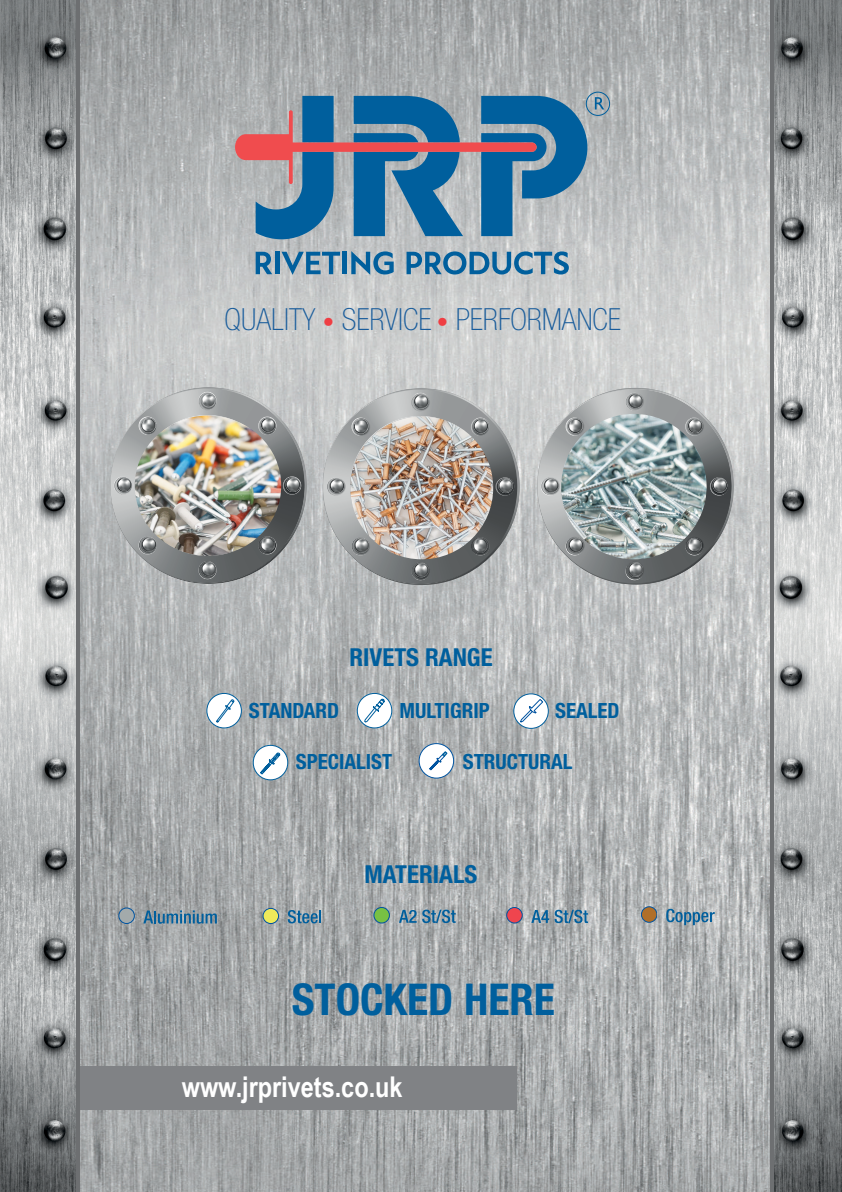
<style>
.page{position:relative;width:842px;height:1192px;background:#fff}
.page>*{position:absolute;margin:0;border:0;box-sizing:border-box;transform-origin:0 0}
.t1{font:700 condensed 43.9px "Helvetica Neue";color:#005f9d}
.t2{font:100 condensed 30.5px "Helvetica Neue";color:#195c9b}
.t3{font:700 28.6px "Arial Narrow";color:#fff}
.t4{font:700 condensed 24.8px "Helvetica Neue";color:#005f9d}
.t5{font:700 condensed 21px "Helvetica Neue";color:#005f9d}
.s1{font-size:22.9px;color:#ef3e43}
</style>
<div class="page">
<img style="left:79px;top:0;width:691px;height:1192px">
<svg style="left:235px;top:96px;width:353px;height:143px;background:#6486a4"></svg>
<svg style="left:256px;top:252px;width:16px;height:22px"></svg>
<hr style="left:275px;top:252px;width:4px;height:22px;background:#005f9d">
<svg style="left:281px;top:252px;width:59px;height:23px"></svg>
<hr style="left:343px;top:252px;width:4px;height:22px;background:#005f9d">
<svg style="left:351px;top:251px;width:43px;height:24px"></svg>
<svg style="left:406px;top:251px;width:163px;height:24px;background:#709ab5"></svg>
<svg style="left:595px;top:97px;width:9px;height:12px"></svg>
<div style="left:586px;top:92px;width:24px;height:24px;border:1px solid #005f9d;border-radius:50%"></div>
<img style="left:0;top:0;width:76px;height:1192px">
<img style="left:773px;top:0;width:69px;height:1192px">
<svg style="left:110px;top:387px;width:197px;height:197px;background:#9da0a0"></svg>
<img style="left:128px;top:389px;width:79px;height:41px">
<svg style="left:323px;top:388px;width:197px;height:197px;background:#9ea1a2"></svg>
<svg style="left:537px;top:388px;width:197px;height:197px;background:#a0a2a3"></svg>
<img style="left:135px;top:416px;width:146px;height:140px">
<img style="left:561px;top:414px;width:146px;height:145px;border-radius:73px">
<img style="left:350px;top:416px;width:143px;height:143px;border-radius:71px">
<svg style="left:357px;top:693px;width:35px;height:35px"></svg>
<div style="left:357px;top:693px;width:35px;height:35px;border:1px solid #005f9d;border-radius:50%"></div>
<svg style="left:364px;top:699px;width:20px;height:23px"></svg>
<div style="left:514px;top:694px;width:34px;height:34px;background:#fff;border-radius:50%"></div>
<div style="left:514px;top:694px;width:34px;height:34px;border:1px solid #005f9d;border-radius:50%"></div>
<svg style="left:520px;top:699px;width:23px;height:23px"></svg>
<svg style="left:253px;top:745px;width:35px;height:35px"></svg>
<div style="left:253px;top:745px;width:35px;height:35px;border:1px solid #005f9d;border-radius:50%"></div>
<svg style="left:261px;top:753px;width:19px;height:21px"></svg>
<div style="left:419px;top:744px;width:35px;height:34px;background:#fff;border-radius:50%"></div>
<div style="left:419px;top:743px;width:35px;height:35px;border:1px solid #0053a0;border-radius:50%"></div>
<svg style="left:430px;top:752px;width:17px;height:18px"></svg>
<div style="left:207px;top:693px;width:34px;height:35px;background:#fff;border-radius:50%"></div>
<div style="left:207px;top:693px;width:34px;height:35px;border:1px solid #005f9d;border-radius:50%"></div>
<svg style="left:216px;top:699px;width:18px;height:23px"></svg>
<svg style="left:399px;top:910px;width:57px;height:13px"></svg>
<div style="left:263px;top:908px;width:16px;height:16px;background:#efea5a;border:1px solid #0053a0;border-radius:50%"></div>
<div style="left:506px;top:907px;width:16px;height:16px;background:#ef454e;border:1px solid #0053a0;border-radius:50%"></div>
<div style="left:374px;top:907px;width:16px;height:16px;background:#78c143;border:1px solid #0053a0;border-radius:50%"></div>
<svg style="left:288px;top:910px;width:33px;height:13px"></svg>
<svg style="left:666px;top:909px;width:49px;height:16px"></svg>
<svg style="left:531px;top:910px;width:57px;height:13px"></svg>
<div style="left:119px;top:908px;width:16px;height:16px;background:#a3aaab;border:1px solid #0053a0;border-radius:50%"></div>
<svg style="left:143px;top:910px;width:74px;height:14px"></svg>
<div style="left:641px;top:907px;width:16px;height:15px;background:#b06f29;border:1px solid #0053a0;border-radius:50%"></div>
<div style="left:76px;top:1067px;width:441px;height:43px;background:#808285"></div>
<hr style="left:76px;top:0;width:3px;height:1192px;background:#6d6f71">
<hr style="left:770px;top:0;width:3px;height:1192px;background:#6d6f71">
<h2 class="t2" style="left:224px;top:302px;width:398px">QUALITY <span class="s1">•</span> SERVICE <span class="s1">•</span> PERFORMANCE</h2>
<p class="t4" style="left:349px;top:642px;width:145px">RIVETS RANGE</p>
<p class="t5" style="left:249px;top:698px;width:92px">STANDARD</p>
<p class="t5" style="left:400px;top:698px;width:92px">MULTIGRIP</p>
<p class="t5" style="left:555px;top:698px;width:66px">SEALED</p>
<p class="t5" style="left:296px;top:749px;width:98px">SPECIALIST</p>
<p class="t5" style="left:463px;top:749px;width:111px">STRUCTURAL</p>
<p class="t4" style="left:364px;top:859px;width:114px">MATERIALS</p>
<h1 class="t1" style="left:292px;top:972px;width:265px">STOCKED HERE</h1>
<h3 class="t3" style="left:182px;top:1065px;width:222px">www.jrprivets.co.uk</h3>
</div>
